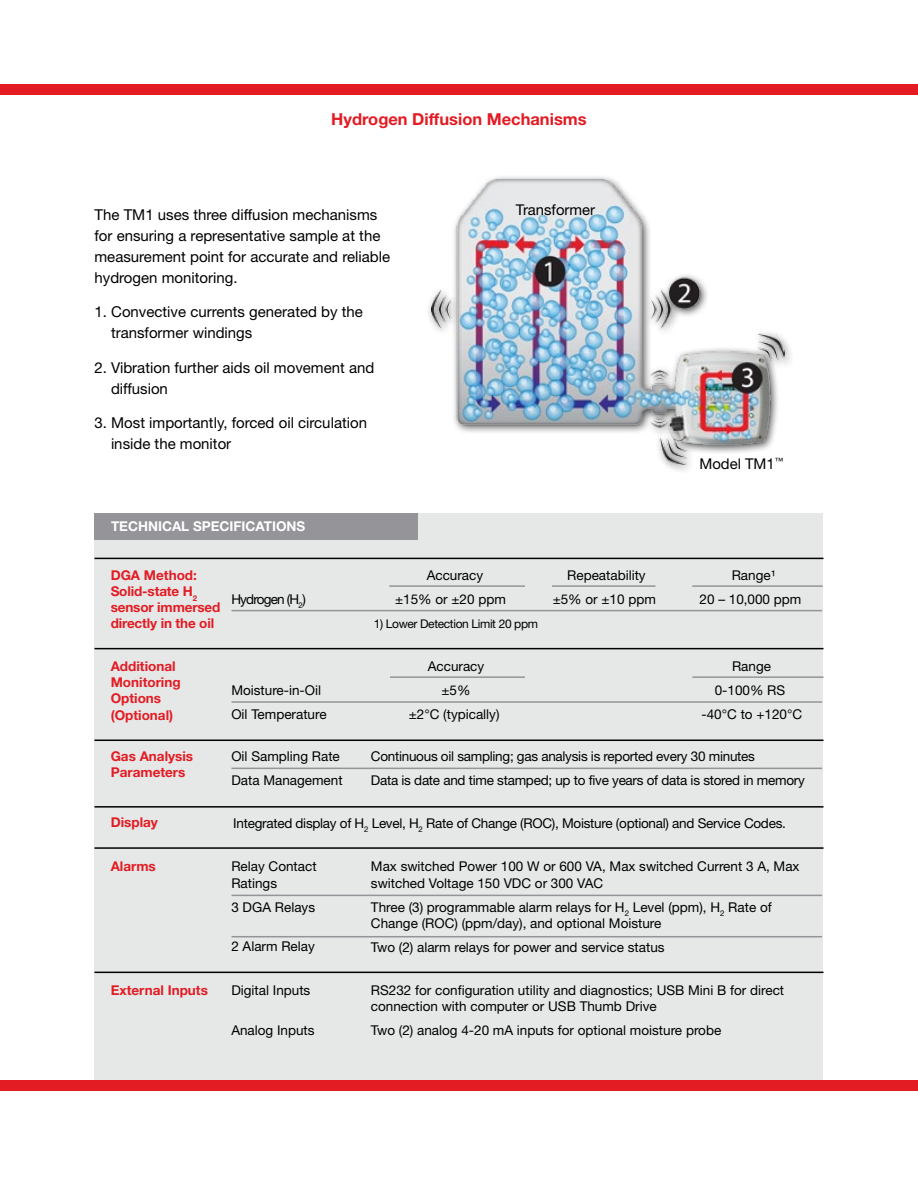
<style>
.page{position:relative;width:918px;height:1188px;background:#fff}
.page>*{position:absolute;margin:0;border:0;box-sizing:border-box;transform-origin:0 0}
.t1{font:700 16.5px "Helvetica Neue";color:#e31b23}
.t2{font:15px/21px "Helvetica Neue";color:#000}
.t3{font:14.85px "Helvetica Neue";color:#000}
.t4{font:13.5px/16.2px "Helvetica Neue";color:#000}
.t5{font:13.5px/24px "Helvetica Neue";letter-spacing:-.02em;color:#000}
.t6{font:700 13.5px/16.2px "Helvetica Neue";color:#e31b23}
.t7{font:700 13.5px "Helvetica Neue";color:#fff}
.t8{font:13.5px "Helvetica Neue";letter-spacing:-.06em;color:#000}
.t9{font:12px "Helvetica Neue";letter-spacing:-.03em;color:#000}
</style>
<div class="page">
<div style="left:94px;top:513px;width:730px;height:572px;background:#e6e7e7"></div>
<div style="left:94px;top:513px;width:324px;height:27px;background:#949499"></div>
<div style="left:0;top:84px;width:918px;height:10px;background:#e31b23"></div>
<div style="left:0;top:1080px;width:918px;height:11px;background:#e31b23"></div>
<div style="left:426px;top:175px;width:369px;height:300px;background:#000;opacity:.75"></div>
<img style="left:432px;top:180px;width:352px;height:284px">
<hr style="left:389px;top:585px;width:136px;height:2px;background:#939598">
<hr style="left:552px;top:585px;width:104px;height:2px;background:#939598">
<hr style="left:692px;top:585px;width:131px;height:2px;background:#939598">
<hr style="left:94px;top:558px;width:730px;height:1px;background:#000">
<hr style="left:231px;top:610px;width:591px;height:1px;background:#939598">
<hr style="left:94px;top:648px;width:730px;height:1px;background:#000">
<hr style="left:390px;top:676px;width:135px;height:2px;background:#939598">
<hr style="left:692px;top:676px;width:132px;height:2px;background:#939598">
<hr style="left:231px;top:701px;width:591px;height:2px;background:#939598">
<hr style="left:94px;top:740px;width:730px;height:1px;background:#000">
<hr style="left:231px;top:768px;width:591px;height:1px;background:#939598">
<hr style="left:94px;top:847px;width:730px;height:2px;background:#000">
<hr style="left:231px;top:895px;width:591px;height:1px;background:#939598">
<hr style="left:231px;top:936px;width:591px;height:1px;background:#939598">
<hr style="left:94px;top:972px;width:730px;height:1px;background:#000">
<hr style="left:94px;top:806px;width:730px;height:2px;background:#000">
<p class="t1" style="left:331px;top:109px;width:257px">Hydrogen Diffusion Mechanisms</p>
<p class="t2" style="left:94px;top:204px;width:297px">The TM1 uses three diffusion mechanisms for ensuring a representative sample at the measurement point for accurate and reliable hydrogen monitoring.</p>
<p class="t2" style="left:111px;top:301px;width:253px;text-indent:-16px">1. Convective currents generated by the transformer windings</p>
<p class="t2" style="left:111px;top:357px;width:265px;text-indent:-16px">2. Vibration further aids oil movement and diffusion</p>
<p class="t2" style="left:111px;top:412px;width:258px;text-indent:-16px">3. Most importantly, forced oil circulation inside the monitor</p>
<p class="t7" style="left:111px;top:518px;width:195px">Technical Specifications</p>
<p class="t3" style="left:516px;top:200px;width:81px">Transformer</p>
<p class="t3" style="left:699px;top:455px;width:85px">Model TM1<sup>™</sup></p>
<p class="t6" style="left:111px;top:567px;width:111px">DGA Method:<br>Solid-state H<sub>2 </sub>sensor immersed directly in the oil</p>
<p class="t8" style="left:231px;top:591px;width:76px">Hydrogen (H<sub>2</sub>)</p>
<p class="t6" style="left:111px;top:658px;width:71px">Additional<br>Monitoring<br>Options (Optional)</p>
<p class="t4" style="left:231px;top:678px;width:97px;line-height:24px">Moisture-in-Oil<br>Oil Temperature</p>
<p class="t6" style="left:111px;top:748px;width:84px">Gas Analysis<br>Parameters</p>
<p class="t4" style="left:231px;top:744px;width:113px;line-height:24px">Oil Sampling Rate<br>Data Management</p>
<p class="t4" style="left:427px;top:567px;width:58px">Accuracy</p>
<p class="t4" style="left:567px;top:567px;width:80px">Repeatability</p>
<p class="t4" style="left:732px;top:567px;width:45px">Range¹</p>
<p class="t4" style="left:395px;top:591px;width:112px">±15% or ±20 ppm</p>
<p class="t4" style="left:553px;top:591px;width:105px">±5% or ±10 ppm</p>
<p class="t4" style="left:700px;top:591px;width:103px">20 – 10,000 ppm</p>
<p class="t9" style="left:374px;top:616px;width:166px">1) Lower Detection Limit 20 ppm</p>
<p class="t4" style="left:428px;top:658px;width:58px">Accuracy</p>
<p class="t4" style="left:732px;top:658px;width:41px">Range</p>
<p class="t4" style="left:441px;top:682px;width:31px">±5%</p>
<p class="t4" style="left:715px;top:682px;width:72px">0-100% RS</p>
<p class="t4" style="left:409px;top:706px;width:92px">±2°C (typically)</p>
<p class="t4" style="left:702px;top:706px;width:102px">-40°C to +120°C</p>
<p class="t5" style="left:371px;top:744px;width:435px">Continuous oil sampling; gas analysis is reported every 30 minutes<br>Data is date and time stamped; up to five years of data is stored in memory</p>
<p class="t6" style="left:111px;top:814px;width:49px">Display</p>
<p class="t5" style="left:233px;top:811px;width:554px">Integrated display of H<sub>2</sub> Level, H<sub>2</sub> Rate of Change (ROC), Moisture (optional) and Service Codes.</p>
<p class="t6" style="left:111px;top:858px;width:47px">Alarms</p>
<p class="t4" style="left:231px;top:858px;width:87px">Relay Contact<br>Ratings</p>
<p class="t4" style="left:231px;top:899px;width:85px">3 DGA Relays</p>
<p class="t4" style="left:231px;top:938px;width:85px">2 Alarm Relay</p>
<p class="t6" style="left:111px;top:982px;width:99px">External Inputs</p>
<p class="t4" style="left:231px;top:982px;width:81px">Digital Inputs</p>
<p class="t4" style="left:231px;top:1022px;width:85px">Analog Inputs</p>
<p class="t4" style="left:371px;top:858px;width:430px">Max switched Power 100 W or 600 VA, Max switched Current 3 A, Max switched Voltage 150 VDC or 300 VAC</p>
<p class="t4" style="left:371px;top:899px;width:402px">Three (3) programmable alarm relays for H<sub>2</sub> Level (ppm), H<sub>2</sub> Rate of<br>Change (ROC) (ppm/day), and optional Moisture</p>
<p class="t4" style="left:371px;top:939px;width:295px">Two (2) alarm relays for power and service status</p>
<p class="t4" style="left:371px;top:982px;width:415px">RS232 for configuration utility and diagnostics; USB Mini B for direct connection with computer or USB Thumb Drive</p>
<p class="t4" style="left:371px;top:1022px;width:352px">Two (2) analog 4-20 mA inputs for optional moisture probe</p>
</div>
